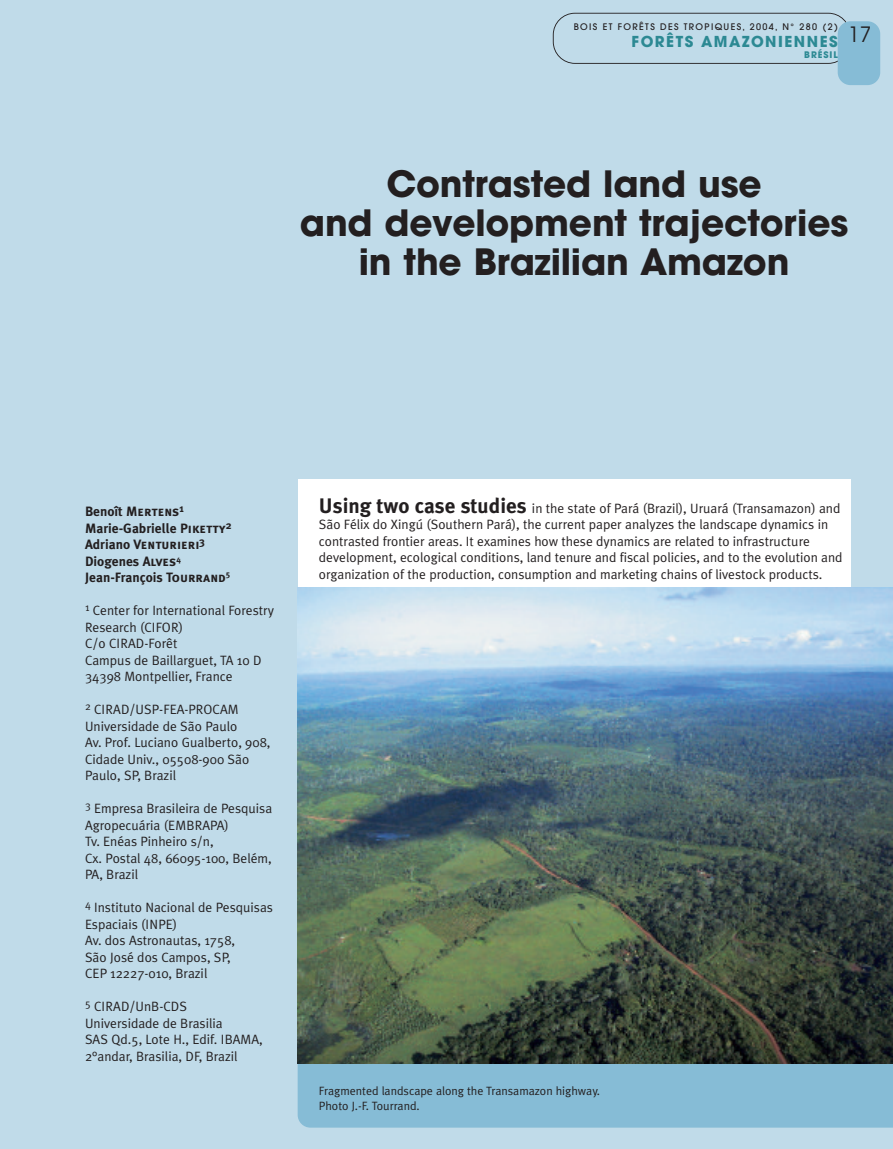
<style>
.page{position:relative;width:893px;height:1149px;background:#fff}
.page>*{position:absolute;margin:0;border:0;box-sizing:border-box;transform-origin:0 0}
.t1{font:700 36px/39px "Avant Garde";letter-spacing:-.005em;color:#231f20;text-align:center}
.t2{font:21px "Avant Garde";color:#231f20}
.t3{font:700 15px "Avant Garde";letter-spacing:.1em;color:#2c8993}
.t4{font:13.5px/16.5px "Meta Plus Normal";color:#231f20}
.t5{font:700 13.5px/16.5px "Meta Plus";color:#231f20}
.t6{font:13.5px "Meta Plus Bold Caps";color:#231f20}
.t7{font:12px/15px "Meta Plus Normal";color:#231f20}
.t8{font:500 9px "Avant Garde";letter-spacing:.15em;color:#231f20}
.t9{font:700 9px "Avant Garde";letter-spacing:.1em;color:#2c8993}
.s1{font-family:"Meta Plus";font-weight:700}
.s2{font-family:"Meta Plus Bold Caps";font-weight:400}
.s3{font-family:"Meta Plus";font-weight:700;font-size:21px}
</style>
<div class="page">
<div style="left:0;top:0;width:893px;height:1148px;background:#c0dbe9"></div>
<div style="left:298px;top:1063px;width:595px;height:64px;background:#86bcd6"></div>
<div style="left:298px;top:479px;width:552px;height:315px;background:#fff"></div>
<img style="left:298px;top:587px;width:595px;height:476px">
<svg style="left:553px;top:13px;width:294px;height:51px"></svg>
<div style="left:838px;top:21px;width:42px;height:64px;background:#86bcd6;border-radius:13px"></div>
<p class="t8" style="left:574px;top:23px;width:266px">BOIS ET FORÊTS DES TROPIQUES, 2004, N° 280 (2)</p>
<h2 class="t2" style="left:848px;top:26px;width:25px">17</h2>
<p class="t9" style="left:804px;top:51px;width:35px">BRÉSIL</p>
<p class="t3" style="left:632px;top:36px;width:208px">FORÊTS AMAZONIENNES</p>
<h1 class="t1" style="left:300px;top:169px;width:550px">Contrasted land use<br>and development trajectories in the Brazilian Amazon</h1>
<p class="t6" style="left:85px;top:503px;width:100px"><span class="s1">Benoît</span> Mertens<sup>1</sup></p>
<p class="t5" style="left:85px;top:519px;width:148px">Marie-Gabrielle <span class="s2">Piketty</span><sup>2</sup></p>
<p class="t6" style="left:85px;top:536px;width:121px"><span class="s1">Adriano</span> Venturieri<sup>3</sup></p>
<p class="t5" style="left:85px;top:552px;width:147px">Diogenes <span class="s2">Alves</span><sup>4<br></sup>Jean-François <span class="s2">Tourrand</span><sup>5</sup></p>
<p class="t4" style="left:85px;top:602px;width:191px"><sup>1</sup> Center for International Forestry<br>Research (CIFOR)<br>C/o CIRAD-Forêt<br>Campus de Baillarguet, TA 10 D<br>34398 Montpellier, France</p>
<p class="t4" style="left:85px;top:701px;width:187px"><sup>2</sup> CIRAD/USP-FEA-PROCAM<br>Universidade de São Paulo<br>Av. Prof. Luciano Gualberto, 908,<br>Cidade Univ., 05508-900 São<br>Paulo, SP, Brazil</p>
<p class="t4" style="left:85px;top:800px;width:189px"><sup>3</sup> Empresa Brasileira de Pesquisa<br>Agropecuária (EMBRAPA)<br>Tv. Enéas Pinheiro s/n,<br>Cx. Postal 48, 66095-100, Belém,<br>PA, Brazil</p>
<p class="t4" style="left:85px;top:899px;width:189px"><sup>4</sup> Instituto Nacional de Pesquisas<br>Espaciais (INPE)<br>Av. dos Astronautas, 1758,<br>São José dos Campos, SP,<br>CEP 12227-010, Brazil</p>
<p class="t4" style="left:85px;top:998px;width:179px"><sup>5</sup> CIRAD/UnB-CDS<br>Universidade de Brasilia<br>SAS Qd.5, Lote H., Edif. IBAMA,<br>2°andar, Brasilia, DF, Brazil</p>
<p class="t4" style="left:319px;top:499px;width:525px"><span class="s3">Using two case studies</span> in the state of Pará (Brazil), Uruará (Transamazon) and São Félix do Xingú (Southern Pará), the current paper analyzes the landscape dynamics in contrasted frontier areas. It examines how these dynamics are related to infrastructure development, ecological conditions, land tenure and fiscal policies, and to the evolution and organization of the production, consumption and marketing chains of livestock products.</p>
<p class="t7" style="left:319px;top:1083px;width:283px">Fragmented landscape along the Transamazon highway.<br>Photo J.-F. Tourrand.</p>
</div>
